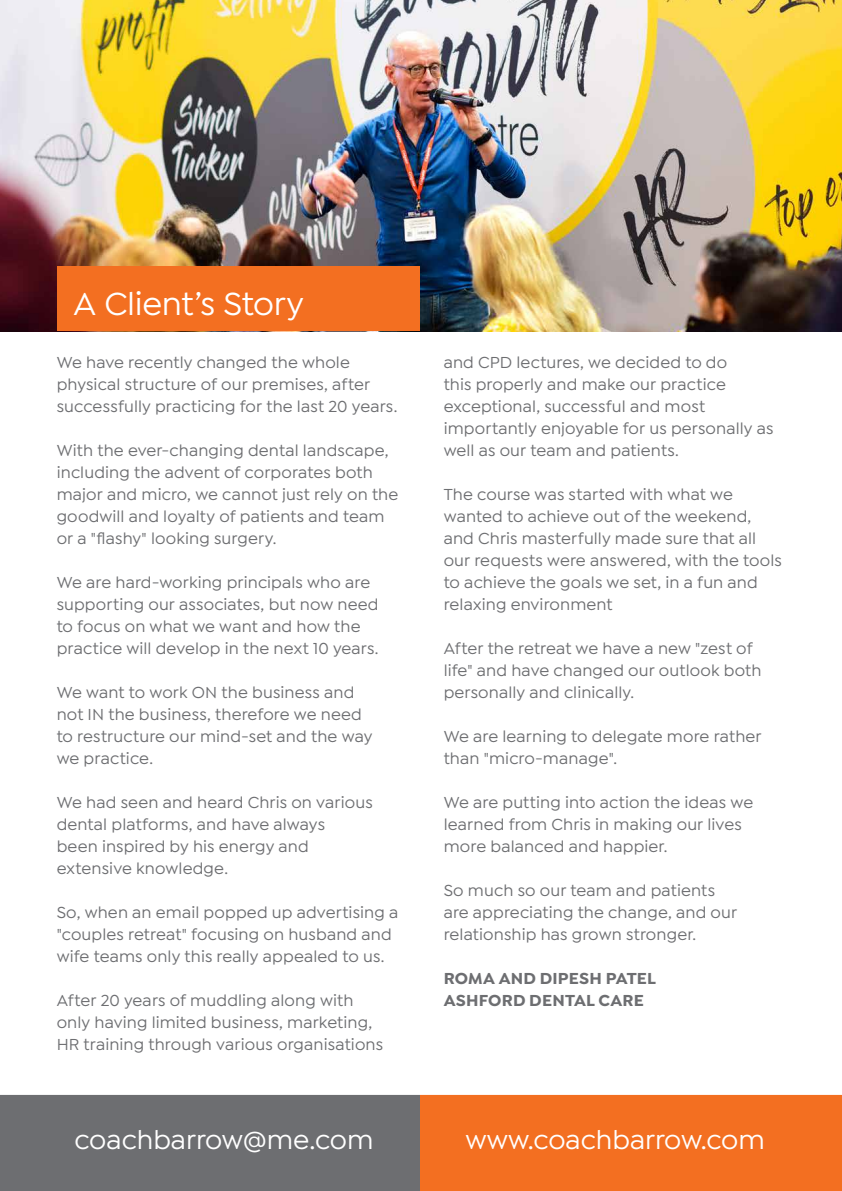
<style>
.page{position:relative;width:842px;height:1191px;background:#fff}
.page>*{position:absolute;margin:0;border:0;box-sizing:border-box;transform-origin:0 0}
.t1{font:500 34px "Isidora Sans";letter-spacing:-.015em;color:#fff}
.t2{font:500 28px "Isidora Sans";color:#fff}
.t3{font:500 17px/22px "Isidora Sans";letter-spacing:.01em;color:#6d6e71}
.t4{font:700 17px/22px "Isidora Sans";letter-spacing:.015em;color:#6d6e71}
</style>
<div class="page">
<img style="left:0;top:0;width:842px;height:331px">
<div style="left:57px;top:266px;width:363px;height:65px;background:#f36f21"></div>
<div style="left:0;top:1095px;width:421px;height:96px;background:#6d6e71"></div>
<div style="left:421px;top:1095px;width:421px;height:96px;background:#f36f21"></div>
<svg style="left:0;top:1094px;width:842px;height:1px"></svg>
<h1 class="t1" style="left:74px;top:284px;width:232px">A Client’s Story</h1>
<p class="t3" style="left:57px;top:351px;width:342px">We have recently changed the whole physical structure of our premises, after successfully practicing for the last 20 years.</p>
<p class="t3" style="left:57px;top:439px;width:343px">With the ever-changing dental landscape, including the advent of corporates both major and micro, we cannot just rely on the goodwill and loyalty of patients and team or a "flashy" looking surgery.</p>
<p class="t3" style="left:57px;top:571px;width:323px">We are hard-working principals who are supporting our associates, but now need to focus on what we want and how the practice will develop in the next 10 years.</p>
<p class="t3" style="left:57px;top:681px;width:317px">We want to work ON the business and not IN the business, therefore we need to restructure our mind-set and the way we practice.</p>
<p class="t3" style="left:57px;top:791px;width:318px">We had seen and heard Chris on various dental platforms, and have always<br>been inspired by his energy and extensive knowledge.</p>
<p class="t3" style="left:57px;top:901px;width:343px">So, when an email popped up advertising a "couples retreat" focusing on husband and wife teams only this really appealed to us.</p>
<p class="t3" style="left:57px;top:989px;width:328px">After 20 years of muddling along with only having limited business, marketing,<br>HR training through various organisations</p>
<p class="t3" style="left:444px;top:351px;width:331px">and CPD lectures, we decided to do<br>this properly and make our practice exceptional, successful and most importantly enjoyable for us personally as well as our team and patients.</p>
<p class="t3" style="left:444px;top:483px;width:340px">The course was started with what we wanted to achieve out of the weekend, and Chris masterfully made sure that all our requests were answered, with the tools to achieve the goals we set, in a fun and relaxing environment</p>
<p class="t3" style="left:444px;top:637px;width:319px">After the retreat we have a new "zest of life" and have changed our outlook both personally and clinically.</p>
<p class="t3" style="left:444px;top:725px;width:319px">We are learning to delegate more rather than "micro-manage".</p>
<p class="t3" style="left:444px;top:791px;width:311px">We are putting into action the ideas we learned from Chris in making our lives more balanced and happier.</p>
<p class="t3" style="left:444px;top:879px;width:295px">So much so our team and patients are appreciating the change, and our relationship has grown stronger.</p>
<p class="t4" style="left:444px;top:967px;width:214px">ROMA AND DIPESH PATEL<br>ASHFORD DENTAL CARE</p>
<h2 class="t2" style="left:74px;top:1124px;width:301px">coachbarrow@me.com</h2>
<h2 class="t2" style="left:465px;top:1124px;width:301px">www.coachbarrow.com</h2>
</div>
